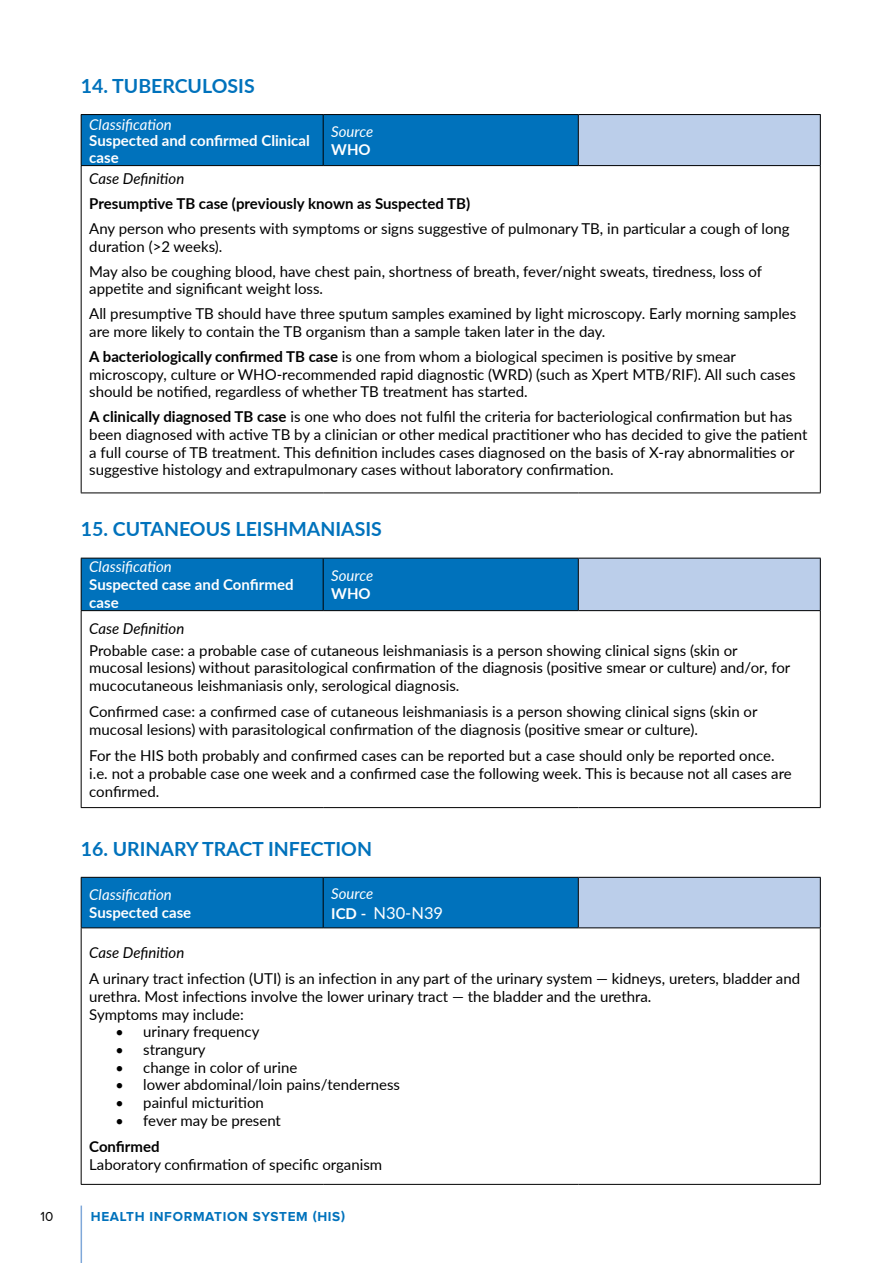
<style>
.page{position:relative;width:893px;height:1263px;background:#fff}
.page>*{position:absolute;margin:0;border:0;box-sizing:border-box;transform-origin:0 0}
.t1{font:700 19.5px "Lato";color:#0072bc}
.t2{font:16.5px "Lato";color:#fff}
.t3{font:15px/17.7px "Lato";color:#000}
.t4{font:700 15px/16.5px "Lato";color:#fff}
.t5{font:italic 15px "Lato";color:#fff}
.t6{font:700 15px "Lato";color:#000}
.t7{font:italic 15px "Lato";color:#000}
.t8{font:700 13.5px "Proxima Nova";letter-spacing:.05em;color:#0072bc}
.t9{font:13.5px "Proxima Nova";color:#000}
.s1{font-weight:700}
.s2{font-weight:700;font-size:15px}
</style>
<div class="page">
<hr style="left:81px;top:1205px;width:1px;height:58px;background:#7fa8d9">
<div style="left:82px;top:115px;width:496px;height:50px;background:#0072bc"></div>
<div style="left:578px;top:115px;width:242px;height:51px;background:#bbceea"></div>
<hr style="left:81px;top:114px;width:242px;height:1px;background:#000">
<hr style="left:81px;top:115px;width:1px;height:50px;background:#000">
<hr style="left:323px;top:114px;width:255px;height:1px;background:#000">
<hr style="left:323px;top:115px;width:1px;height:50px;background:#000">
<hr style="left:578px;top:114px;width:243px;height:1px;background:#000">
<hr style="left:578px;top:115px;width:1px;height:50px;background:#000">
<hr style="left:820px;top:115px;width:1px;height:50px;background:#000">
<hr style="left:81px;top:165px;width:242px;height:1px;background:#000">
<hr style="left:81px;top:166px;width:1px;height:326px;background:#000">
<hr style="left:323px;top:165px;width:255px;height:1px;background:#000">
<hr style="left:578px;top:165px;width:243px;height:1px;background:#000">
<hr style="left:820px;top:166px;width:1px;height:326px;background:#000">
<hr style="left:81px;top:492px;width:242px;height:1px;background:#000">
<hr style="left:323px;top:492px;width:255px;height:1px;background:#000">
<hr style="left:578px;top:492px;width:243px;height:1px;background:#000">
<div style="left:82px;top:559px;width:496px;height:51px;background:#0072bc"></div>
<div style="left:578px;top:558px;width:242px;height:53px;background:#bbceea"></div>
<hr style="left:81px;top:558px;width:242px;height:1px;background:#000">
<hr style="left:81px;top:558px;width:1px;height:52px;background:#000">
<hr style="left:323px;top:558px;width:255px;height:1px;background:#000">
<hr style="left:323px;top:558px;width:1px;height:52px;background:#000">
<hr style="left:578px;top:558px;width:243px;height:1px;background:#000">
<hr style="left:578px;top:558px;width:1px;height:52px;background:#000">
<hr style="left:820px;top:558px;width:1px;height:52px;background:#000">
<hr style="left:81px;top:610px;width:242px;height:1px;background:#000">
<hr style="left:81px;top:611px;width:1px;height:196px;background:#000">
<hr style="left:323px;top:610px;width:255px;height:1px;background:#000">
<hr style="left:578px;top:610px;width:243px;height:1px;background:#000">
<hr style="left:820px;top:611px;width:1px;height:196px;background:#000">
<hr style="left:81px;top:807px;width:242px;height:1px;background:#000">
<hr style="left:323px;top:807px;width:255px;height:1px;background:#000">
<hr style="left:578px;top:807px;width:243px;height:1px;background:#000">
<div style="left:82px;top:878px;width:496px;height:49px;background:#0072bc"></div>
<div style="left:578px;top:877px;width:242px;height:51px;background:#bbceea"></div>
<hr style="left:81px;top:877px;width:242px;height:1px;background:#000">
<hr style="left:81px;top:878px;width:1px;height:49px;background:#000">
<hr style="left:323px;top:877px;width:255px;height:1px;background:#000">
<hr style="left:323px;top:878px;width:1px;height:49px;background:#000">
<hr style="left:578px;top:877px;width:243px;height:1px;background:#000">
<hr style="left:578px;top:878px;width:1px;height:49px;background:#000">
<hr style="left:820px;top:878px;width:1px;height:49px;background:#000">
<hr style="left:81px;top:927px;width:242px;height:1px;background:#000">
<hr style="left:81px;top:928px;width:1px;height:256px;background:#000">
<hr style="left:323px;top:927px;width:255px;height:1px;background:#000">
<hr style="left:578px;top:927px;width:243px;height:1px;background:#000">
<hr style="left:820px;top:928px;width:1px;height:256px;background:#000">
<hr style="left:81px;top:1184px;width:242px;height:1px;background:#000">
<hr style="left:323px;top:1184px;width:255px;height:1px;background:#000">
<hr style="left:578px;top:1184px;width:243px;height:1px;background:#000">
<h1 class="t1" style="left:81px;top:71px;width:175px">14. TUBERCULOSIS</h1>
<p class="t5" style="left:89px;top:113px;width:84px">Classification</p>
<p class="t4" style="left:89px;top:132px;width:222px">Suspected and confirmed Clinical case</p>
<p class="t5" style="left:331px;top:121px;width:43px">Source</p>
<p class="t4" style="left:331px;top:141px;width:41px">WHO</p>
<p class="t7" style="left:89px;top:168px;width:97px">Case Definition</p>
<p class="t6" style="left:89px;top:192px;width:382px">Presumptive TB case (previously known as Suspected TB)</p>
<p class="t3" style="left:89px;top:219px;width:702px">Any person who presents with symptoms or signs suggestive of pulmonary TB, in particular a cough of long duration (&gt;2 weeks).</p>
<p class="t3" style="left:89px;top:262px;width:674px">May also be coughing blood, have chest pain, shortness of breath, fever/night sweats, tiredness, loss of appetite and significant weight loss.</p>
<p class="t3" style="left:89px;top:304px;width:708px">All presumptive TB should have three sputum samples examined by light microscopy. Early morning samples are more likely to contain the TB organism than a sample taken later in the day.</p>
<p class="t3" style="left:89px;top:347px;width:708px"><span class="s1">A bacteriologically confirmed TB case</span> is one from whom a biological specimen is positive by smear microscopy, culture or WHO-recommended rapid diagnostic (WRD) (such as Xpert MTB/RIF). All such cases should be notified, regardless of whether TB treatment has started.</p>
<p class="t3" style="left:89px;top:407px;width:720px"><span class="s1">A clinically diagnosed TB case</span> is one who does not fulfil the criteria for bacteriological confirmation but has been diagnosed with active TB by a clinician or other medical practitioner who has decided to give the patient a full course of TB treatment. This definition includes cases diagnosed on the basis of X-ray abnormalities or suggestive histology and extrapulmonary cases without laboratory confirmation.</p>
<h1 class="t1" style="left:81px;top:515px;width:303px">15. CUTANEOUS LEISHMANIASIS</h1>
<p class="t5" style="left:89px;top:556px;width:84px">Classification</p>
<p class="t4" style="left:89px;top:575px;width:206px;line-height:18px">Suspected case and Confirmed case</p>
<p class="t5" style="left:331px;top:565px;width:43px">Source</p>
<p class="t4" style="left:331px;top:585px;width:41px">WHO</p>
<p class="t7" style="left:89px;top:617px;width:97px">Case Definition</p>
<p class="t3" style="left:89px;top:641px;width:702px">Probable case: a probable case of cutaneous leishmaniasis is a person showing clinical signs (skin or mucosal lesions) without parasitological confirmation of the diagnosis (positive smear or culture) and/or, for mucocutaneous leishmaniasis only, serological diagnosis.</p>
<p class="t3" style="left:89px;top:702px;width:670px">Confirmed case: a confirmed case of cutaneous leishmaniasis is a person showing clinical signs (skin or mucosal lesions) with parasitological confirmation of the diagnosis (positive smear or culture).</p>
<p class="t3" style="left:89px;top:746px;width:704px">For the HIS both probably and confirmed cases can be reported but a case should only be reported once. i.e. not a probable case one week and a confirmed case the following week. This is because not all cases are confirmed.</p>
<h1 class="t1" style="left:81px;top:834px;width:293px">16. URINARY TRACT INFECTION</h1>
<p class="t5" style="left:89px;top:883px;width:84px">Classification</p>
<p class="t4" style="left:89px;top:903px;width:104px">Suspected case</p>
<p class="t5" style="left:331px;top:883px;width:43px">Source</p>
<p class="t2" style="left:331px;top:901px;width:113px"><span class="s2">ICD -</span> N30-N39</p>
<p class="t7" style="left:89px;top:942px;width:97px">Case Definition</p>
<p class="t3" style="left:89px;top:969px;width:712px">A urinary tract infection (UTI) is an infection in any part of the urinary system — kidneys, ureters, bladder and urethra. Most infections involve the lower urinary tract — the bladder and the urethra.<br>Symptoms may include:</p>
<p class="t3" style="left:116px;top:1022px;width:145px">• urinary frequency</p>
<p class="t3" style="left:116px;top:1040px;width:91px">• strangury</p>
<p class="t3" style="left:116px;top:1058px;width:183px">• change in color of urine</p>
<p class="t3" style="left:116px;top:1075px;width:285px">• lower abdominal/loin pains/tenderness</p>
<p class="t3" style="left:116px;top:1093px;width:149px">• painful micturition</p>
<p class="t3" style="left:89px;top:1107px;width:193px;line-height:26.2px;text-indent:27px">• fever may be present<br><span class="s1">Confirmed</span></p>
<p class="t3" style="left:89px;top:1155px;width:294px">Laboratory confirmation of specific organism</p>
<p class="t9" style="left:41px;top:1209px;width:14px">10</p>
<p class="t8" style="left:91px;top:1211px;width:256px">HEALTH INFORMATION SYSTEM (HIS)</p>
</div>
